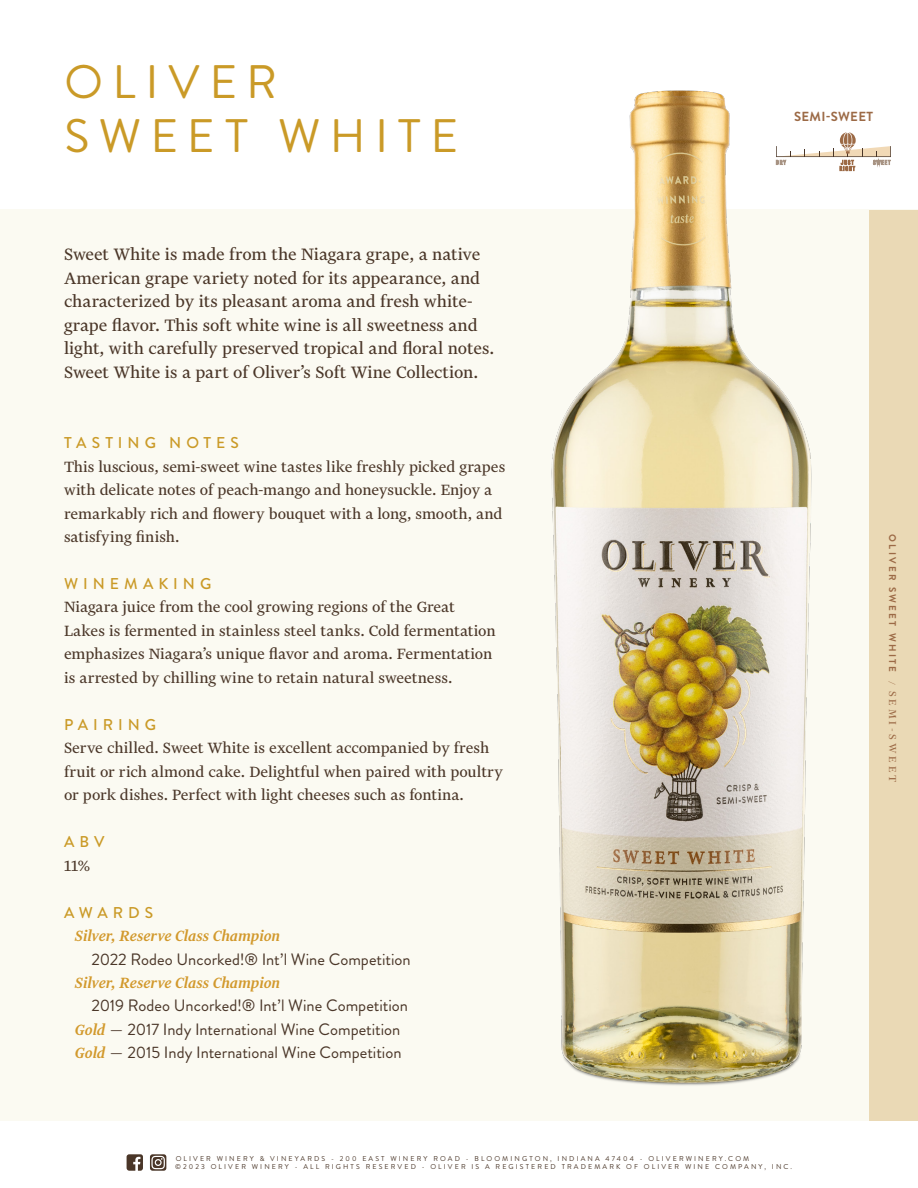
<style>
.page{position:relative;width:918px;height:1188px;background:#fff}
.page>*{position:absolute;margin:0;border:0;box-sizing:border-box;transform-origin:0 0}
.t1{font:46.95px "Brandon Grotesque";letter-spacing:.205em;color:#ca9a27}
.t2{font:19.5px/23.4px "Financier Text";letter-spacing:-.005em;color:#4a3628}
.t3{font:17.55px/23.4px "Financier Text";color:#4a3628}
.t4{font:italic 500 17.55px "Financier Text";letter-spacing:-.005em;color:#d2992c}
.t5{font:16.5px "Brandon Grotesque";color:#4a3628}
.t6{font:500 15.6px "Brandon Grotesque";letter-spacing:.32em;color:#ca9a27}
.t7{font:700 13.2px "Brandon Grotesque";letter-spacing:.025em;color:#9c6a46}
.t8{font:700 9.75px "Brandon Grotesque";letter-spacing:.235em;color:#9c6a46}
.t9{font:7.05px "Brandon Grotesque";letter-spacing:.3em;color:#4a3628}
.s1{font-family:"Financier Text";font-weight:500;font-style:italic;font-size:17.55px;color:#d2992c}
.s2{font-size:17.55px}
.s3{font-family:"Financier Display"}
.s4{font-family:"Financier Display";font-weight:400;font-size:13.65px}
</style>
<div class="page">
<div style="left:0;top:209px;width:918px;height:911px;background:#fbfaf2"></div>
<div style="left:869px;top:210px;width:49px;height:910px;background:#ead9b5"></div>
<img style="left:546px;top:90px;width:280px;height:1031px">
<svg style="left:127px;top:1154px;width:16px;height:17px"></svg>
<svg style="left:150px;top:1154px;width:16px;height:17px"></svg>
<svg style="left:776px;top:132px;width:115px;height:39px"></svg>
<p class="t1" style="left:64px;top:49px;width:214px">OLIVER</p>
<p class="t1" style="left:64px;top:104px;width:395px">SWEET WHITE</p>
<p class="t7" style="left:794px;top:108px;width:81px">SEMI-SWEET</p>
<p class="t2" style="left:64px;top:243px;width:432px">Sweet White is made from the Niagara grape, a native American grape variety noted for its appearance, and characterized by its pleasant aroma and fresh white&shy;grape flavor. This soft white wine is all sweetness and light, with carefully preserved tropical and floral notes.<br>Sweet White is a part of Oliver’s Soft Wine Collection.</p>
<p class="t6" style="left:64px;top:432px;width:176px">TASTING NOTES</p>
<p class="t3" style="left:64px;top:455px;width:443px">This luscious, semi-sweet wine tastes like freshly picked grapes with delicate notes of peach-mango and honeysuckle. Enjoy a remarkably rich and flowery bouquet with a long, smooth, and satisfying finish.</p>
<p class="t6" style="left:64px;top:573px;width:149px">WINEMAKING</p>
<p class="t3" style="left:64px;top:596px;width:433px">Niagara juice from the cool growing regions of the Great Lakes is fermented in stainless steel tanks. Cold fermentation emphasizes Niagara’s unique flavor and aroma. Fermentation is arrested by chilling wine to retain natural sweetness.</p>
<p class="t6" style="left:64px;top:714px;width:94px">PAIRING</p>
<p class="t3" style="left:64px;top:736px;width:441px">Serve chilled. Sweet White is excellent accompanied by fresh fruit or rich almond cake. Delightful when paired with poultry or pork dishes. Perfect with light cheeses such as fontina.</p>
<p class="t6" style="left:64px;top:831px;width:42px">ABV</p>
<p class="t3" style="left:64px;top:854px;width:28px">11%</p>
<p class="t6" style="left:64px;top:901px;width:91px">AWARDS</p>
<p class="t4" style="left:75px;top:927px;width:207px">Silver, Reserve Class Champion</p>
<p class="t5" style="left:91px;top:947px;width:321px">2022 Rodeo Uncorked!® Int’l Wine Competition</p>
<p class="t4" style="left:75px;top:973px;width:207px">Silver, Reserve Class Champion</p>
<p class="t5" style="left:91px;top:994px;width:318px">2019 Rodeo Uncorked!® Int’l Wine Competition</p>
<p class="t5" style="left:75px;top:1018px;width:327px"><span class="s1">Gold</span> <span class="s2">—</span> 2017 Indy International Wine Competition</p>
<p class="t5" style="left:75px;top:1041px;width:328px"><span class="s1">Gold</span> <span class="s2">—</span> 2015 Indy International Wine Competition</p>
<p class="t9" style="left:176px;top:1153px;width:575px">OLIVER WINERY &amp; VINEYARDS - 200 EAST WINERY ROAD - BLOOMINGTON, INDIANA 47404 - OLIVERWINERY.COM</p>
<p class="t9" style="left:175px;top:1162px;width:619px">©2023 OLIVER WINERY - ALL RIGHTS RESERVED - OLIVER IS A REGISTERED TRADEMARK OF OLIVER WINE COMPANY, INC.</p>
<p class="t8" style="left:899px;top:534px;width:250px;rotate:90deg">OLIVER SWEET WHITE <span class="s3">/</span> <span class="s4">semi-sweet</span></p>
</div>
